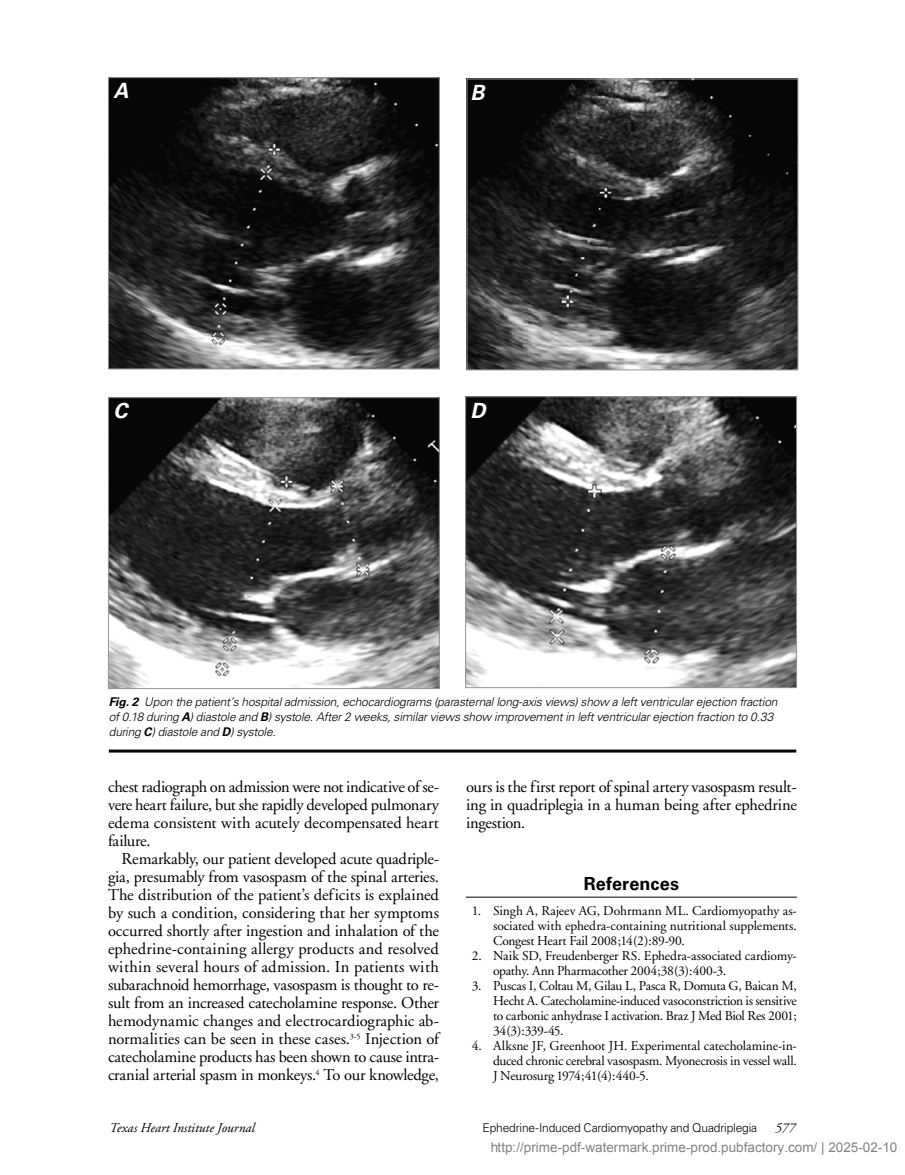
<style>
.page{position:relative;width:905px;height:1175px;background:#fff}
.page>*{position:absolute;margin:0;border:0;box-sizing:border-box;transform-origin:0 0}
.t1{font:italic 700 21px "Univers LT";color:#fff}
.t2{font:700 18px "Univers LT";letter-spacing:.01em;color:#000}
.t3{font:16.5px/18px "Adobe Garamond";letter-spacing:-.01em;color:#000;text-align:justify}
.t4{font:13.5px/15px "Adobe Garamond";letter-spacing:-.015em;color:#000;text-align:justify}
.t5{font:13.5px "Arial";color:rgb(0 0 0/.5)}
.t6{font:italic 13.5px "Adobe Garamond";color:#000}
.t7{font:italic 300 12px/15px "Univers LT";letter-spacing:-.015em;color:#000}
.t8{font:300 12px "Univers LT";letter-spacing:-.015em;color:#000}
.s1{font-weight:700}
</style>
<div class="page">
<hr style="left:466px;top:896px;width:330px;height:1px;background:#000">
<hr style="left:109px;top:749px;width:687px;height:3px;background:#000">
<img style="left:110px;top:79px;width:328px;height:288px">
<div style="left:108px;top:77px;width:332px;height:292px;border:1px solid #939598"></div>
<img style="left:468px;top:81px;width:328px;height:287px">
<div style="left:466px;top:79px;width:332px;height:291px;border:1px solid #939598"></div>
<img style="left:110px;top:399px;width:328px;height:288px">
<div style="left:108px;top:397px;width:332px;height:292px;border:1px solid #939598"></div>
<img style="left:467px;top:398px;width:327px;height:288px">
<div style="left:465px;top:396px;width:331px;height:292px;border:1px solid #939598"></div>
<p class="t1" style="left:113px;top:79px;width:17px">A</p>
<p class="t1" style="left:470px;top:80px;width:16px">B</p>
<p class="t1" style="left:113px;top:398px;width:16px">C</p>
<p class="t1" style="left:470px;top:398px;width:17px">D</p>
<p class="t7" style="left:109px;top:694px;width:670px"><span class="s1">Fig. 2</span> Upon the patient’s hospital admission, echocardiograms (parasternal long-axis views) show a left ventricular ejection fraction of 0.18 during <span class="s1">A</span>) diastole and <span class="s1">B</span>) systole. After 2 weeks, similar views show improvement in left ventricular ejection fraction to 0.33 during <span class="s1">C</span>) diastole and <span class="s1">D</span>) systole.</p>
<p class="t3" style="left:108px;top:778px;width:332px">chest radiograph on admission were not indicative of se&shy;vere heart failure, but she rapidly developed pulmonary edema consistent with acutely decompensated heart failure.</p>
<p class="t3" style="left:108px;top:850px;width:332px;text-indent:13px">Remarkably, our patient developed acute quadriple&shy;gia, presumably from vasospasm of the spinal arteries.<br>The distribution of the patient’s deficits is explained by such a condition, considering that her symptoms occurred shortly after ingestion and inhalation of the ephedrine-containing allergy products and resolved within several hours of admission. In patients with subarachnoid hemorrhage, vasospasm is thought to re&shy;sult from an increased catecholamine response. Other hemodynamic changes and electrocardiographic ab&shy;normalities can be seen in these cases.<sup>3-5</sup> Injection of catecholamine products has been shown to cause intra&shy;cranial arterial spasm in monkeys.<sup>4</sup> To our knowledge,</p>
<p class="t3" style="left:466px;top:778px;width:332px">ours is the first report of spinal artery vasospasm result&shy;ing in quadriplegia in a human being after ephedrine ingestion.</p>
<p class="t2" style="left:583px;top:872px;width:97px">References</p>
<p class="t4" style="left:493px;top:904px;width:305px;text-indent:-21px">1. Singh A, Rajeev AG, Dohrmann ML. Cardiomyopathy as&shy;sociated with ephedra-containing nutritional supplements.<br>Congest Heart Fail 2008;14(2):89-90.</p>
<p class="t4" style="left:493px;top:949px;width:305px;text-indent:-21px">2. Naik SD, Freudenberger RS. Ephedra-associated cardiomy&shy;opathy. Ann Pharmacother 2004;38(3):400-3.</p>
<p class="t4" style="left:493px;top:979px;width:305px;text-indent:-21px">3. Puscas I, Coltau M, Gilau L, Pasca R, Domuta G, Baican M, Hecht A. Catecholamine-induced vasoconstriction is sensitive to carbonic anhydrase I activation. Braz J Med Biol Res 2001; 34(3):339-45.</p>
<p class="t4" style="left:493px;top:1039px;width:305px;text-indent:-21px">4. Alksne JF, Greenhoot JH. Experimental catecholamine-in&shy;duced chronic cerebral vasospasm. Myonecrosis in vessel wall.<br>J Neurosurg 1974;41(4):440-5.</p>
<p class="t6" style="left:110px;top:1120px;width:147px">Texas Heart Institute Journal</p>
<p class="t8" style="left:482px;top:1120px;width:276px">Ephedrine-Induced Cardiomyopathy and Quadriplegia</p>
<p class="t6" style="left:775px;top:1120px;width:22px">577</p>
<p class="t5" style="left:490px;top:1140px;width:409px">http://prime-pdf-watermark.prime-prod.pubfactory.com/ | 2025-02-10</p>
</div>
